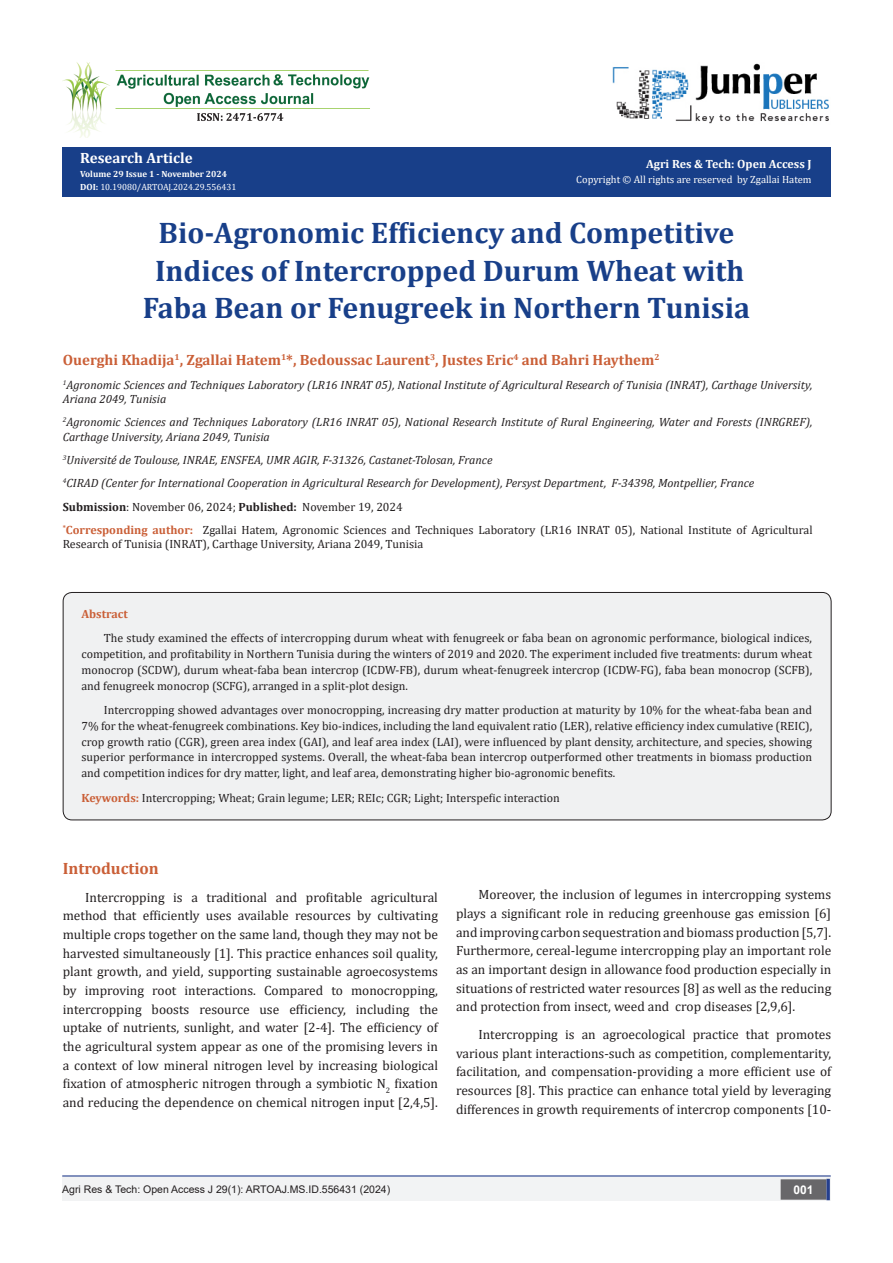
<style>
.page{position:relative;width:893px;height:1263px;background:#fff}
.page>*{position:absolute;margin:0;border:0;box-sizing:border-box;transform-origin:0 0}
.t1{font:700 29.85px/37.3px "Cambria";color:#183f89;text-align:center}
.t2{font:700 16.5px "Cambria";color:#ca5f37}
.t3{font:700 15px "Cambria";color:#ca5f37}
.t4{font:700 15px "Cambria";color:#fff}
.t5{font:13.5px/18.8px "Cambria";color:#231f20;text-align:justify}
.t6{font:12px/15.8px "Cambria";color:#231f20;text-align:justify}
.t7{font:italic 12px/14.4px "Cambria";color:#231f20}
.t8{font:700 12px "Cambria";color:#fffefc}
.t9{font:700 12px "Cambria";color:#ca5f37}
.t10{font:700 12px "Arial";color:#fff}
.t11{font:10.5px "Arial";color:#231f20}
.t12{font:10.5px "Cambria";color:#fffefc}
.t13{font:9px "Cambria";color:#fff}
.t14{font:700 9px "Cambria";color:#fffefc}
.s1{font-weight:700}
.s2{font-weight:700;color:#ca5f37}
</style>
<div class="page">
<div style="left:62px;top:1176px;width:441px;height:25px;background:#f2f3f4"></div>
<div style="left:503px;top:1176px;width:328px;height:25px;background:#f2f3f4"></div>
<div style="left:781px;top:1180px;width:45px;height:19px;background:#68676a"></div>
<div style="left:781px;top:1179px;width:45px;height:21px;border:2px solid #68676a"></div>
<svg style="left:826px;top:1179px;width:4px;height:21px"></svg>
<img style="left:612px;top:63px;width:217px;height:61px">
<img style="left:62px;top:62px;width:308px;height:76px">
<div style="left:62px;top:147px;width:768px;height:50px;background:#183f89"></div>
<hr style="left:62px;top:1175px;width:769px;height:1px;background:#253f8e">
<div style="left:63px;top:592px;width:768px;height:228px;background:#f0f1f2;border-radius:9px"></div>
<div style="left:63px;top:592px;width:768px;height:228px;border:1px solid #231f20;border-radius:9px"></div>
<p class="t4" style="left:80px;top:148px;width:114px">Research Article</p>
<p class="t14" style="left:80px;top:167px;width:148px">Volume 29 Issue 1 - November 2024</p>
<p class="t13" style="left:80px;top:182px;width:158px"><span class="s1">DOI:</span> 10.19080/ARTOAJ.2024.29.556431</p>
<p class="t8" style="left:646px;top:155px;width:167px">Agri Res &amp; Tech: Open Access J</p>
<p class="t12" style="left:576px;top:174px;width:237px">Copyright © All rights are reserved by Zgallai Hatem</p>
<p class="t1" style="left:143px;top:214px;width:609px">Bio-Agronomic Efficiency and Competitive<br>Indices of Intercropped Durum Wheat with<br>Faba Bean or Fenugreek in Northern Tunisia</p>
<p class="t3" style="left:63px;top:350px;width:598px">Ouerghi Khadija<sup>1</sup>, Zgallai Hatem<sup>1</sup>*, Bedoussac Laurent<sup>3</sup>, Justes Eric<sup>4</sup> and Bahri Haythem<sup>2</sup></p>
<p class="t7" style="left:63px;top:377px;width:751px"><sup>1</sup>Agronomic Sciences and Techniques Laboratory (LR16 INRAT 05), National Institute of Agricultural Research of Tunisia (INRAT), Carthage University,<br>Ariana 2049, Tunisia</p>
<p class="t7" style="left:63px;top:415px;width:751px"><sup>2</sup>Agronomic Sciences and Techniques Laboratory (LR16 INRAT 05), National Research Institute of Rural Engineering, Water and Forests (INRGREF),<br>Carthage University, Ariana 2049, Tunisia</p>
<p class="t7" style="left:63px;top:452px;width:431px"><sup>3</sup>Université de Toulouse, INRAE, ENSFEA, UMR AGIR, F-31326, Castanet-Tolosan, France</p>
<p class="t7" style="left:63px;top:476px;width:693px"><sup>4</sup>CIRAD (Center for International Cooperation in Agricultural Research for Development), Persyst Department, F-34398, Montpellier, France</p>
<p class="t6" style="left:63px;top:499px;width:342px"><span class="s1">Submission</span>: November 06, 2024; <span class="s1">Published:</span> November 19, 2024</p>
<p class="t6" style="left:63px;top:523px;width:751px;line-height:14.4px"><sup>*</sup><span class="s2">Corresponding author:</span> Zgallai Hatem, Agronomic Sciences and Techniques Laboratory (LR16 INRAT 05), National Institute of Agricultural<br>Research of Tunisia (INRAT), Carthage University, Ariana 2049, Tunisia</p>
<p class="t9" style="left:81px;top:605px;width:48px">Abstract</p>
<p class="t6" style="left:81px;top:630px;width:732px;text-indent:22px">The study examined the effects of intercropping durum wheat with fenugreek or faba bean on agronomic performance, biological indices, competition, and profitability in Northern Tunisia during the winters of 2019 and 2020. The experiment included five treatments: durum wheat monocrop (SCDW), durum wheat-faba bean intercrop (ICDW-FB), durum wheat-fenugreek intercrop (ICDW-FG), faba bean monocrop (SCFB), and fenugreek monocrop (SCFG), arranged in a split-plot design.</p>
<p class="t6" style="left:81px;top:702px;width:732px;text-indent:22px">Intercropping showed advantages over monocropping, increasing dry matter production at maturity by 10% for the wheat-faba bean and 7% for the wheat-fenugreek combinations. Key bio-indices, including the land equivalent ratio (LER), relative efficiency index cumulative (REIC), crop growth ratio (CGR), green area index (GAI), and leaf area index (LAI), were influenced by plant density, architecture, and species, showing superior performance in intercropped systems. Overall, the wheat-faba bean intercrop outperformed other treatments in biomass production and competition indices for dry matter, light, and leaf area, demonstrating higher bio-agronomic benefits.</p>
<p class="t6" style="left:81px;top:790px;width:480px"><span class="s2">Keywords:</span> Intercropping; Wheat; Grain legume; LER; REIc; CGR; Light; Interspefic interaction</p>
<p class="t2" style="left:63px;top:857px;width:98px">Introduction</p>
<p class="t5" style="left:63px;top:887px;width:377px;text-indent:22px">Intercropping is a traditional and profitable agricultural method that efficiently uses available resources by cultivating multiple crops together on the same land, though they may not be harvested simultaneously [1]. This practice enhances soil quality, plant growth, and yield, supporting sustainable agroecosystems by improving root interactions. Compared to monocropping, intercropping boosts resource use efficiency, including the uptake of nutrients, sunlight, and water [2-4]. The efficiency of the agricultural system appear as one of the promising levers in a context of low mineral nitrogen level by increasing biological fixation of atmospheric nitrogen through a symbiotic N<sub>2</sub> fixation and reducing the dependence on chemical nitrogen input [2,4,5].</p>
<p class="t5" style="left:456px;top:885px;width:377px;text-indent:22px">Moreover, the inclusion of legumes in intercropping systems plays a significant role in reducing greenhouse gas emission [6] and improving carbon sequestration and biomass production [5,7].<br>Furthermore, cereal-legume intercropping play an important role as an important design in allowance food production especially in situations of restricted water resources [8] as well as the reducing and protection from insect, weed and crop diseases [2,9,6].</p>
<p class="t5" style="left:456px;top:1025px;width:377px;text-indent:22px">Intercropping is an agroecological practice that promotes various plant interactions-such as competition, complementarity, facilitation, and compensation-providing a more efficient use of resources [8]. This practice can enhance total yield by leveraging differences in growth requirements of intercrop components [10-</p>
<p class="t11" style="left:62px;top:1182px;width:329px">Agri Res &amp; Tech: Open Access J 29(1): ARTOAJ.MS.ID.556431 (2024)</p>
<p class="t10" style="left:794px;top:1181px;width:22px">001</p>
</div>
